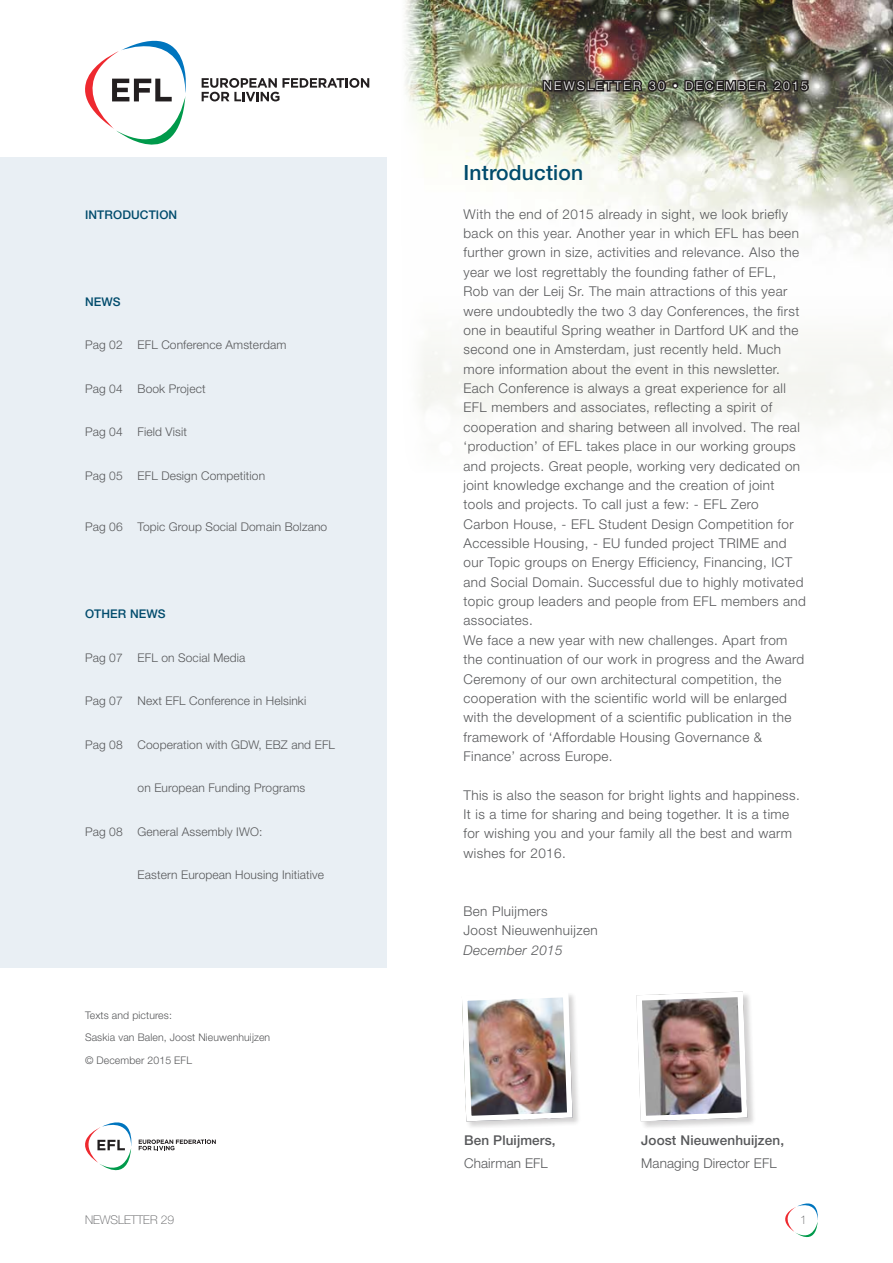
<style>
.page{position:relative;width:893px;height:1263px;background:#fff}
.page>*{position:absolute;margin:0;border:0;box-sizing:border-box;transform-origin:0 0}
.Kop{font:500 21px "Helvetica Neue LT Std";letter-spacing:.01em;color:#004b6c}
.Body{font:300 13.5px/19.4px "Helvetica Neue LT Std";letter-spacing:.03em;color:#57585a}
.Body-2{font:500 13.5px "Helvetica Neue LT Std";letter-spacing:.01em;color:#57585a}
.Body-3{font:300 13.5px "Helvetica Neue LT Std";letter-spacing:.01em;color:#57585a}
.Body-4{font:italic 300 13.5px "Helvetica Neue LT Std";letter-spacing:.03em;color:#57585a}
.Body-5{font:300 12px "Helvetica Neue LT Std";letter-spacing:.01em;color:#57585a}
.t1{font:300 12px "Helvetica Neue LT Std";letter-spacing:.2em;color:#fff}
.Kop-2{font:500 12px "Helvetica Neue LT Std";letter-spacing:.01em;color:#004b6c}
.t2{font:100 12px "Helvetica Neue LT Std";color:#57585a}
.Body-6{font:300 10.5px "Helvetica Neue LT Std";letter-spacing:.01em;color:#57585a}
.s1{font-size:9px}
</style>
<div class="page">
<svg style="left:785px;top:1203px;width:33px;height:35px"></svg>
<img style="left:405px;top:0;width:488px;height:430px">
<div style="left:0;top:157px;width:387px;height:811px;background:#e9eff4"></div>
<img style="left:541px;top:61px;width:269px;height:52px">
<svg style="left:202px;top:78px;width:167px;height:23px"></svg>
<svg style="left:85px;top:41px;width:101px;height:104px"></svg>
<div style="left:462px;top:992px;width:119px;height:138px;background:#231f20;opacity:.2"></div>
<img style="left:462px;top:993px;width:111px;height:128px">
<div style="left:462px;top:992px;width:110px;height:129px;border:5px solid #fff;border-radius:4px"></div>
<div style="left:636px;top:992px;width:120px;height:138px;background:#231f20;opacity:.2"></div>
<img style="left:636px;top:991px;width:111px;height:130px">
<div style="left:636px;top:992px;width:111px;height:129px;border:5px solid #fff;border-radius:4px"></div>
<svg style="left:85px;top:1122px;width:131px;height:48px"></svg>
<p class="Kop-2" style="left:85px;top:208px;width:94px">INTRODUCTION</p>
<p class="Kop-2" style="left:85px;top:295px;width:37px">NEWS</p>
<p class="Body-5" style="left:85px;top:338px;width:203px">Pag 02 EFL Conference Amsterdam</p>
<p class="Body-5" style="left:85px;top:381px;width:122px">Pag 04 Book Project</p>
<p class="Body-5" style="left:85px;top:425px;width:103px">Pag 04 Field Visit</p>
<p class="Body-5" style="left:85px;top:468px;width:182px">Pag 05 EFL Design Competition</p>
<p class="Body-5" style="left:85px;top:520px;width:244px">Pag 06 Topic Group Social Domain Bolzano</p>
<p class="Kop-2" style="left:85px;top:607px;width:82px">OTHER NEWS</p>
<p class="Body-5" style="left:85px;top:650px;width:162px">Pag 07 EFL on Social Media</p>
<p class="Body-5" style="left:85px;top:694px;width:223px">Pag 07 Next EFL Conference in Helsinki</p>
<p class="Body-5" style="left:85px;top:737px;width:251px">Pag 08 Cooperation with GDW, EBZ and EFL</p>
<p class="Body-5" style="left:138px;top:781px;width:169px">on European Funding Programs</p>
<p class="Body-5" style="left:85px;top:824px;width:179px">Pag 08 General Assembly IWO:</p>
<p class="Body-5" style="left:138px;top:867px;width:188px">Eastern European Housing Initiative</p>
<p class="Body-6" style="left:85px;top:1009px;width:88px">Texts and pictures:</p>
<p class="Body-6" style="left:85px;top:1031px;width:187px">Saskia van Balen, Joost Nieuwenhuijzen</p>
<p class="Body-6" style="left:85px;top:1054px;width:108px">© December 2015 EFL</p>
<p class="t2" style="left:85px;top:1212px;width:91px">NEWSLETTER 29</p>
<p class="t1" style="left:543px;top:78px;width:266px">NEWSLETTER 30 <span class="s1">•</span> DECEMBER 2015</p>
<p class="Kop" style="left:463px;top:160px;width:121px">Introduction</p>
<p class="Body" style="left:463px;top:204px;width:344px">With the end of 2015 already in sight, we look briefly back on this year. Another year in which EFL has been further grown in size, activities and relevance. Also the year we lost regrettably the founding father of EFL,<br>Rob van der Leij Sr. The main attractions of this year were undoubtedly the two 3 day Conferences, the first one in beautiful Spring weather in Dartford UK and the second one in Amsterdam, just recently held. Much more information about the event in this newsletter.<br>Each Conference is always a great experience for all EFL members and associates, reflecting a spirit of cooperation and sharing between all involved. The real ‘production’ of EFL takes place in our working groups and projects. Great people, working very dedicated on joint knowledge exchange and the creation of joint tools and projects. To call just a few: - EFL Zero Carbon House, - EFL Student Design Competition for Accessible Housing, - EU funded project TRIME and our Topic groups on Energy Efficiency, Financing, ICT and Social Domain. Successful due to highly motivated topic group leaders and people from EFL members and associates.</p>
<p class="Body" style="left:463px;top:630px;width:342px">We face a new year with new challenges. Apart from the continuation of our work in progress and the Award Ceremony of our own architectural competition, the cooperation with the scientific world will be enlarged with the development of a scientific publication in the framework of ‘Affordable Housing Governance &amp; Finance’ across Europe.</p>
<p class="Body" style="left:463px;top:785px;width:338px">This is also the season for bright lights and happiness.<br>It is a time for sharing and being together. It is a time for wishing you and your family all the best and warm wishes for 2016.</p>
<p class="Body" style="left:463px;top:901px;width:86px">Ben Pluijmers</p>
<p class="Body" style="left:463px;top:920px;width:136px">Joost Nieuwenhuijzen</p>
<p class="Body-4" style="left:463px;top:942px;width:101px">December 2015</p>
<p class="Body-2" style="left:464px;top:1132px;width:93px">Ben Pluijmers,</p>
<p class="Body-3" style="left:464px;top:1155px;width:85px">Chairman EFL</p>
<p class="Body-2" style="left:641px;top:1132px;width:144px">Joost Nieuwenhuijzen,</p>
<p class="Body-3" style="left:641px;top:1155px;width:137px">Managing Director EFL</p>
<p class="t2" style="left:800px;top:1212px;width:8px">1</p>
</div>
